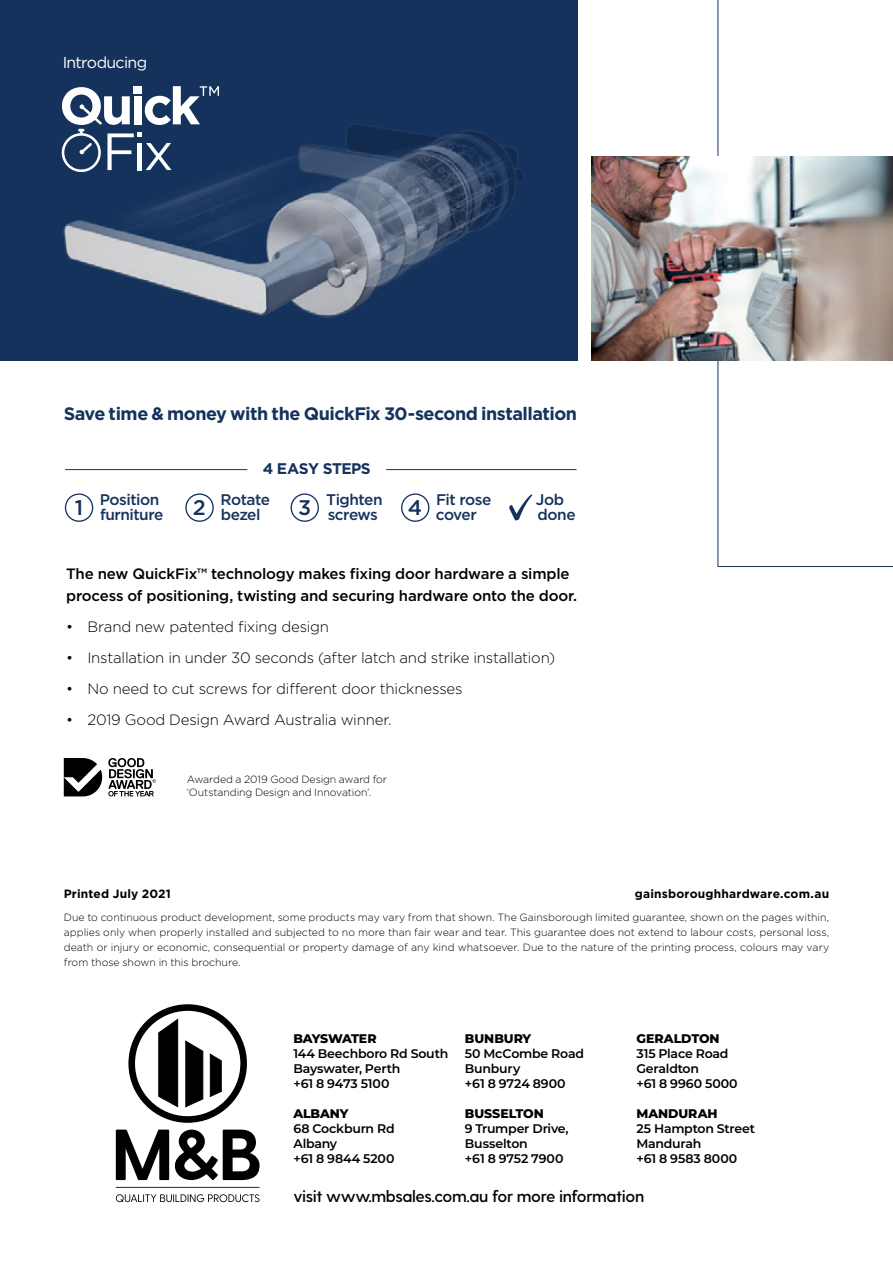
<style>
.page{position:relative;width:893px;height:1263px;background:#fff}
.page>*{position:absolute;margin:0;border:0;box-sizing:border-box;transform-origin:0 0}
.t1{font:500 21.15px "Gotham";color:#15325c}
.t2{font:700 18px "Gotham";letter-spacing:-.025em;color:#15325c}
.t3{font:600 16.5px "Greycliff CF";letter-spacing:-.025em;color:#000}
.t4{font:15.9px "Gotham";letter-spacing:-.045em;color:#fff}
.t5{font:500 15.45px/14.5px "Gotham";letter-spacing:-.035em;color:#15325c}
.t6{font:700 15.45px "Gotham";letter-spacing:-.025em;color:#15325c}
.t7{font:300 15px "Gotham";letter-spacing:-.015em;color:#000}
.t8{font:500 15px/22.5px "Gotham";letter-spacing:-.01em;color:#000}
.t9{font:600 12.6px/15px "Montserrat";letter-spacing:-.015em;color:#000}
.t10{font:800 12.6px "Montserrat";letter-spacing:-.005em;color:#000}
.t11{font:700 12px "Gotham";letter-spacing:.015em;color:#000}
.t12{font:300 10.5px/15px "Gotham";letter-spacing:-.005em;color:#000}
</style>
<div class="page">
<div style="left:0;top:0;width:577px;height:360px;background:#15325c"></div>
<img style="left:61px;top:125px;width:462px;height:193px">
<svg style="left:64px;top:758px;width:38px;height:38px"></svg>
<svg style="left:108px;top:758px;width:48px;height:38px"></svg>
<div style="left:65px;top:493px;width:28px;height:29px;border:1px solid #15325c;border-radius:50%"></div>
<div style="left:185px;top:493px;width:29px;height:29px;border:1px solid #15325c;border-radius:50%"></div>
<div style="left:291px;top:493px;width:28px;height:29px;border:1px solid #15325c;border-radius:50%"></div>
<div style="left:401px;top:493px;width:28px;height:29px;border:1px solid #15325c;border-radius:50%"></div>
<hr style="left:65px;top:469px;width:182px;height:1px;background:#15325c">
<hr style="left:386px;top:469px;width:190px;height:1px;background:#15325c">
<svg style="left:509px;top:494px;width:24px;height:27px"></svg>
<svg style="left:62px;top:86px;width:157px;height:86px"></svg>
<svg style="left:717px;top:0;width:176px;height:567px"></svg>
<img style="left:591px;top:156px;width:302px;height:204px">
<div style="left:128px;top:1004px;width:119px;height:119px;border:7px solid #000;border-radius:50%"></div>
<svg style="left:210px;top:1053px;width:12px;height:44px"></svg>
<svg style="left:158px;top:1018px;width:20px;height:90px;background:#282828"></svg>
<svg style="left:185px;top:1040px;width:19px;height:67px"></svg>
<svg style="left:116px;top:1129px;width:53px;height:51px"></svg>
<svg style="left:175px;top:1129px;width:85px;height:51px"></svg>
<svg style="left:116px;top:1194px;width:144px;height:8px"></svg>
<hr style="left:116px;top:1187px;width:144px;height:1px;background:#000">
<h3 class="t4" style="left:63px;top:52px;width:86px">Introducing</h3>
<h2 class="t2" style="left:64px;top:402px;width:515px">Save time &amp; money with the QuickFix 30-second installation</h2>
<h3 class="t6" style="left:263px;top:458px;width:110px">4 EASY STEPS</h3>
<h1 class="t1" style="left:75px;top:493px;width:10px">1</h1>
<h3 class="t5" style="left:193px;top:492px;width:79px;text-indent:28px">Rotate<br><sup>2</sup> bezel</h3>
<h3 class="t5" style="left:298px;top:492px;width:86px;text-indent:28px">Tighten<br><sup>3</sup> screws</h3>
<h3 class="t5" style="left:408px;top:492px;width:85px;text-indent:28px">Fit rose<br><sup>4</sup> cover</h3>
<h3 class="t5" style="left:100px;top:492px;width:65px">Position furniture</h3>
<h3 class="t5" style="left:536px;top:492px;width:41px">Job done</h3>
<h3 class="t8" style="left:66px;top:562px;width:513px">The new QuickFix™ technology makes fixing door hardware a simple process of positioning, twisting and securing hardware onto the door.</h3>
<h3 class="t7" style="left:66px;top:618px;width:264px">• Brand new patented fixing design</h3>
<h3 class="t7" style="left:66px;top:649px;width:491px">• Installation in under 30 seconds (after latch and strike installation)</h3>
<h3 class="t7" style="left:66px;top:680px;width:398px">• No need to cut screws for different door thicknesses</h3>
<h3 class="t7" style="left:66px;top:711px;width:327px">• 2019 Good Design Award Australia winner.</h3>
<p class="t12" style="left:187px;top:772px;width:202px;line-height:13.5px">Awarded a 2019 Good Design award for ‘Outstanding Design and Innovation’.</p>
<p class="t11" style="left:64px;top:885px;width:109px">Printed July 2021</p>
<p class="t11" style="left:635px;top:885px;width:196px">gainsboroughhardware.com.au</p>
<p class="t12" style="left:64px;top:909px;width:767px;text-align:justify">Due to continuous product development, some products may vary from that shown. The Gainsborough limited guarantee, shown on the pages within, applies only when properly installed and subjected to no more than fair wear and tear. This guarantee does not extend to labour costs, personal loss, death or injury or economic, consequential or property damage of any kind whatsoever. Due to the nature of the printing process, colours may vary from those shown in this brochure.</p>
<p class="t10" style="left:636px;top:1029px;width:85px">GERALDTON</p>
<p class="t9" style="left:636px;top:1045px;width:103px">315 Place Road<br>Geraldton<br>+61 8 9960 5000</p>
<p class="t10" style="left:636px;top:1104px;width:83px">MANDURAH</p>
<p class="t9" style="left:636px;top:1121px;width:120px">25 Hampton Street<br>Mandurah<br>+61 8 9583 8000</p>
<h3 class="t3" style="left:293px;top:1186px;width:352px">visit www.mbsales.com.au for more information</h3>
<p class="t10" style="left:293px;top:1029px;width:85px">BAYSWATER</p>
<p class="t9" style="left:293px;top:1045px;width:156px">144 Beechboro Rd South<br>Bayswater, Perth<br>+61 8 9473 5100</p>
<p class="t10" style="left:293px;top:1104px;width:57px">ALBANY</p>
<p class="t9" style="left:293px;top:1121px;width:103px">68 Cockburn Rd<br>Albany<br>+61 8 9844 5200</p>
<p class="t10" style="left:465px;top:1029px;width:68px">BUNBURY</p>
<p class="t9" style="left:465px;top:1045px;width:121px">50 McCombe Road<br>Bunbury<br>+61 8 9724 8900</p>
<p class="t10" style="left:465px;top:1104px;width:80px">BUSSELTON</p>
<p class="t9" style="left:465px;top:1121px;width:105px">9 Trumper Drive,<br>Busselton<br>+61 8 9752 7900</p>
</div>
